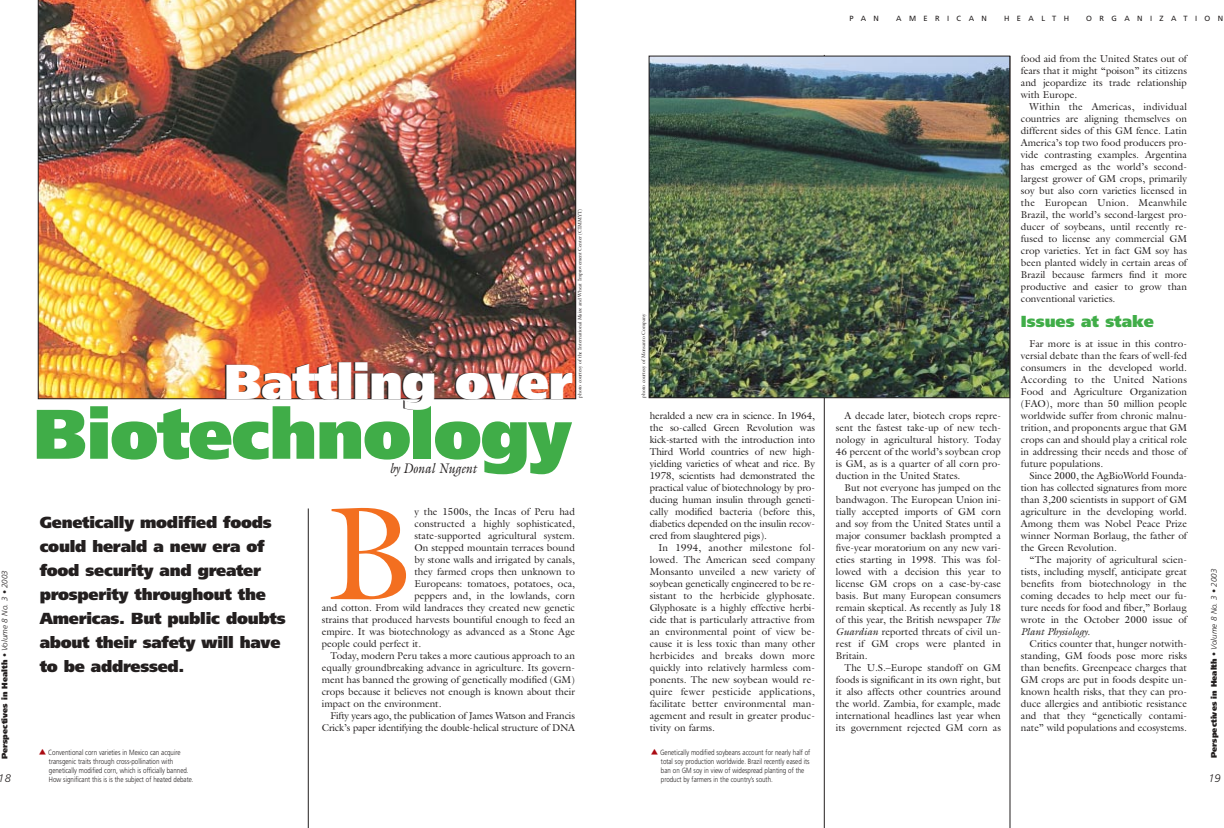
<style>
.page{position:relative;width:1224px;height:828px;background:#fff}
.page>*{position:absolute;margin:0;border:0;box-sizing:border-box;transform-origin:0 0}
.t1{font:133.5px "Galliard";color:#f36f20}
.t2{font:900 70px "Frutiger";letter-spacing:-.015em;color:#40ad48}
.t3{font:900 49px "Frutiger";letter-spacing:-.015em;color:#fff}
.t4{font:900 16px/24px "Frutiger";letter-spacing:-.015em;color:#231f1f}
.t5{font:900 16px "Frutiger";color:#40ad48}
.t6{font:italic 14px "Galliard";color:#231f1f;scale:.86 1}
.t7{font:italic 300 11px "Frutiger";color:#231f1f}
.t8{font:10px/12px "Galliard";color:#231f1f;text-align:justify}
.t9{font:900 8px "Frutiger";color:#231f1f}
.t10{font:300 7.5px/9px "Frutiger";color:#231f1f;scale:.83 1}
.t11{font:7.5px "Frutiger";letter-spacing:.99em;color:#231f1f}
.t12{font:5px "Galliard";color:#231f1f}
.s1{font-weight:300}
.s2{font-weight:300;font-style:italic}
.s3{font-style:italic}
</style>
<div class="page">
<hr style="left:308px;top:508px;width:1px;height:320px;background:#231f1f">
<hr style="left:824px;top:55px;width:1px;height:773px;background:#231f1f">
<hr style="left:1010px;top:56px;width:1px;height:772px;background:#231f1f">
<img style="left:38px;top:0;width:538px;height:399px">
<img style="left:651px;top:58px;width:357px;height:338px">
<div style="left:649px;top:56px;width:361px;height:342px;border:1px solid #231f1f"></div>
<p class="t9" style="left:1px;top:759px;width:191px;rotate:-90deg">Perspectives in Health <span class="s1">•</span> <span class="s2">Volume 8 No. 3 • 2003</span></p>
<p class="t7" style="left:-1px;top:774px;width:14px">18</p>
<p class="t12" style="left:578px;top:398px;width:190px;rotate:-90deg">photo courtesy of the International Maize and Wheat Improvement Center (CIMMYT)</p>
<h3 class="t3" style="left:224px;top:363px;width:350px">Battling over</h3>
<h2 class="t2" style="left:33px;top:406px;width:540px">Biotechnology</h2>
<h3 class="t6" style="left:390px;top:463px;width:103px">by Donal Nugent</h3>
<h3 class="t4" style="left:40px;top:512px;width:247px">Genetically modified foods could herald a new era of food security and greater prosperity throughout the<br>Americas. But public doubts about their safety will have to be addressed.</h3>
<p class="t10" style="left:48px;top:749px;width:177px">Conventional corn varieties in Mexico can acquire transgenic traits through cross-pollination with genetically modified corn, which is officially banned.<br>How significant this is is the subject of heated debate.</p>
<h1 class="t1" style="left:327px;top:503px;width:90px">B</h1>
<p class="t8" style="left:415px;top:507px;width:162px">y the 1500s, the Incas of Peru had</p>
<p class="t8" style="left:415px;top:519px;width:162px">constructed a highly sophisticated,</p>
<p class="t8" style="left:415px;top:531px;width:162px">state-supported agricultural system.</p>
<p class="t8" style="left:415px;top:543px;width:162px">On stepped mountain terraces bound</p>
<p class="t8" style="left:415px;top:555px;width:162px">by stone walls and irrigated by canals,</p>
<p class="t8" style="left:415px;top:567px;width:162px">they farmed crops then unknown to</p>
<p class="t8" style="left:415px;top:579px;width:162px">Europeans: tomatoes, potatoes, oca,</p>
<p class="t8" style="left:415px;top:591px;width:162px">peppers and, in the lowlands, corn</p>
<p class="t8" style="left:322px;top:603px;width:255px">and cotton. From wild landraces they created new genetic</p>
<p class="t8" style="left:322px;top:615px;width:255px">strains that produced harvests bountiful enough to feed an</p>
<p class="t8" style="left:322px;top:627px;width:255px">empire. It was biotechnology as advanced as a Stone Age</p>
<p class="t8" style="left:322px;top:639px;width:101px">people could perfect it.</p>
<p class="t8" style="left:330px;top:651px;width:246px">Today, modern Peru takes a more cautious approach to an</p>
<p class="t8" style="left:322px;top:663px;width:255px">equally groundbreaking advance in agriculture. Its govern-</p>
<p class="t8" style="left:322px;top:675px;width:255px">ment has banned the growing of genetically modified (GM)</p>
<p class="t8" style="left:322px;top:687px;width:255px">crops because it believes not enough is known about their</p>
<p class="t8" style="left:322px;top:699px;width:121px">impact on the environment.</p>
<p class="t8" style="left:330px;top:711px;width:246px">Fifty years ago, the publication of James Watson and Francis</p>
<p class="t8" style="left:322px;top:723px;width:255px">Crick’s paper identifying the double-helical structure of DNA</p>
<p class="t12" style="left:641px;top:398px;width:85px;rotate:-90deg">photo courtesy of Monsanto Company</p>
<p class="t8" style="left:650px;top:411px;width:167px">heralded a new era in science. In 1964, the so-called Green Revolution was kick-started with the introduction into Third World countries of new high&shy;yielding varieties of wheat and rice. By 1978, scientists had demonstrated the practical value of biotechnology by pro&shy;ducing human insulin through geneti&shy;cally modified bacteria (before this, diabetics depended on the insulin recov&shy;ered from slaughtered pigs).</p>
<p class="t8" style="left:650px;top:543px;width:167px;text-indent:9px">In 1994, another milestone fol&shy;lowed. The American seed company Monsanto unveiled a new variety of soybean genetically engineered to be re&shy;sistant to the herbicide glyphosate.<br>Glyphosate is a highly effective herbi&shy;cide that is particularly attractive from an environmental point of view be&shy;cause it is less toxic than many other herbicides and breaks down more quickly into relatively harmless com&shy;ponents. The new soybean would re&shy;quire fewer pesticide applications, facilitate better environmental man&shy;agement and result in greater produc&shy;tivity on farms.</p>
<p class="t10" style="left:660px;top:749px;width:182px">Genetically modified soybeans account for nearly half of total soy production worldwide. Brazil recently eased its ban on GM soy in view of widespread planting of the product by farmers in the country’s south.</p>
<p class="t11" style="left:849px;top:15px;width:31px">PAN</p>
<p class="t11" style="left:896px;top:15px;width:92px">AMERICAN</p>
<p class="t11" style="left:1004px;top:15px;width:67px">HEALTH</p>
<p class="t11" style="left:1086px;top:15px;width:138px">ORGANIZATION</p>
<p class="t8" style="left:836px;top:411px;width:167px;text-indent:9px">A decade later, biotech crops repre&shy;sent the fastest take-up of new tech&shy;nology in agricultural history. Today 46 percent of the world’s soybean crop is GM, as is a quarter of all corn pro&shy;duction in the United States.</p>
<p class="t8" style="left:836px;top:483px;width:167px;text-indent:9px">But not everyone has jumped on the bandwagon. The European Union ini&shy;tially accepted imports of GM corn and soy from the United States until a major consumer backlash prompted a five-year moratorium on any new vari&shy;eties starting in 1998. This was fol&shy;lowed with a decision this year to license GM crops on a case-by-case basis. But many European consumers remain skeptical. As recently as July 18 of this year, the British newspaper <span class="s3">The Guardian</span> reported threats of civil un&shy;rest if GM crops were planted in Britain.</p>
<p class="t8" style="left:836px;top:663px;width:166px;text-indent:9px">The U.S.–Europe standoff on GM foods is significant in its own right, but it also affects other countries around the world. Zambia, for example, made international headlines last year when its government rejected GM corn as</p>
<p class="t8" style="left:1021px;top:54px;width:167px">food aid from the United States out of fears that it might “poison” its citizens and jeopardize its trade relationship with Europe.</p>
<p class="t8" style="left:1021px;top:102px;width:168px;text-indent:9px">Within the Americas, individual countries are aligning themselves on different sides of this GM fence. Latin America’s top two food producers pro&shy;vide contrasting examples. Argentina has emerged as the world’s second&shy;largest grower of GM crops, primarily soy but also corn varieties licensed in the European Union. Meanwhile Brazil, the world’s second-largest pro&shy;ducer of soybeans, until recently re&shy;fused to license any commercial GM crop varieties. Yet in fact GM soy has been planted widely in certain areas of Brazil because farmers find it more productive and easier to grow than conventional varieties.</p>
<h3 class="t5" style="left:1021px;top:315px;width:135px">Issues at stake</h3>
<p class="t8" style="left:1021px;top:339px;width:168px;text-indent:9px">Far more is at issue in this contro&shy;versial debate than the fears of well-fed consumers in the developed world.<br>According to the United Nations Food and Agriculture Organization (FAO), more than 50 million people worldwide suffer from chronic malnu&shy;trition, and proponents argue that GM crops can and should play a critical role in addressing their needs and those of future populations.</p>
<p class="t8" style="left:1021px;top:471px;width:168px;text-indent:9px">Since 2000, the AgBioWorld Founda&shy;tion has collected signatures from more than 3,200 scientists in support of GM agriculture in the developing world.<br>Among them was Nobel Peace Prize winner Norman Borlaug, the father of the Green Revolution.</p>
<p class="t8" style="left:1021px;top:555px;width:167px;text-indent:9px">“The majority of agricultural scien&shy;tists, including myself, anticipate great benefits from biotechnology in the coming decades to help meet our fu&shy;ture needs for food and fiber,” Borlaug wrote in the October 2000 issue of <span class="s3">Plant Physiology</span>.</p>
<p class="t8" style="left:1021px;top:639px;width:167px;text-indent:9px">Critics counter that, hunger notwith&shy;standing, GM foods pose more risks than benefits. Greenpeace charges that GM crops are put in foods despite un&shy;known health risks, that they can pro&shy;duce allergies and antibiotic resistance and that they “genetically contami&shy;nate” wild populations and ecosystems.</p>
<p class="t9" style="left:1211px;top:758px;width:191px;rotate:-90deg">Perspectives in Health <span class="s1">•</span> <span class="s2">Volume 8 No. 3 • 2003</span></p>
<p class="t7" style="left:1209px;top:774px;width:14px">19</p>
</div>
